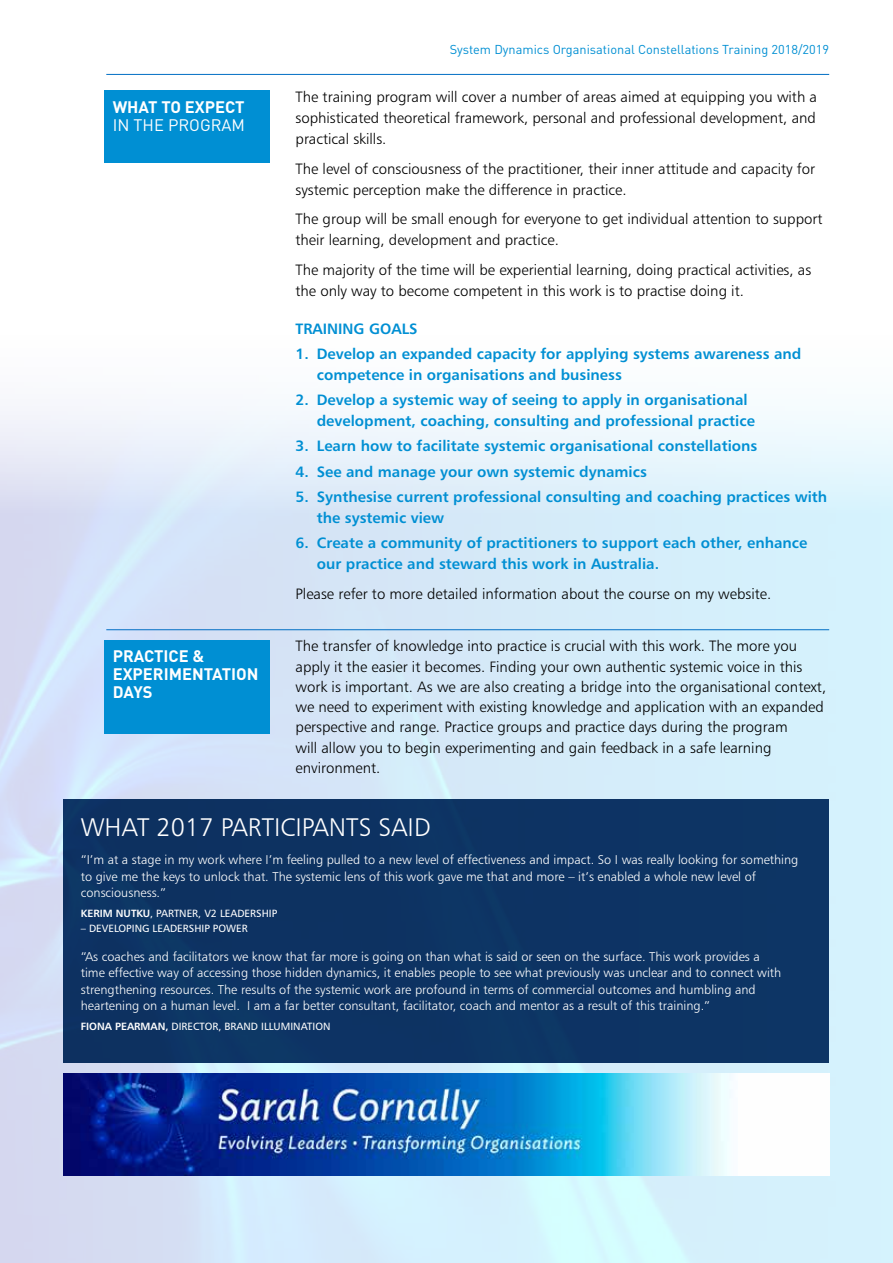
<style>
.page{position:relative;width:893px;height:1263px;background:#fff}
.page>*{position:absolute;margin:0;border:0;box-sizing:border-box;transform-origin:0 0}
.t1{font:25.5px "Humanist 777 BT Light B";color:#fff}
.t2{font:700 16.5px/18px "DIN";color:#fff}
.t3{font:16.5px "DIN";color:#fff}
.t4{font:15px/20.2px "Humanist 777 BT Light B";color:#000}
.t5{font:15px/21px "Humanist 777 BT Bold B";color:#008fd3}
.t6{font:12.75px/16.5px "Humanist 777 BT Light B";color:#fff}
.t7{font:12.75px "DIN";color:#008fd3}
.t8{font:10.5px "Humanist 777 BT Roman B";color:#fff}
.s1{font-family:"Humanist 777 BT Bold B"}
</style>
<div class="page">
<img style="left:0;top:411px;width:893px;height:852px">
<img style="left:64px;top:1074px;width:765px;height:102px">
<div style="left:104px;top:91px;width:166px;height:72px;background:#008fd3"></div>
<div style="left:104px;top:640px;width:166px;height:93px;background:#008fd3"></div>
<hr style="left:106px;top:74px;width:723px;height:1px;background:#006ec4">
<hr style="left:106px;top:629px;width:723px;height:1px;background:#006ec4">
<div style="left:64px;top:799px;width:765px;height:264px;background:#0d3364"></div>
<p class="t2" style="left:113px;top:97px;width:133px">WHAT TO EXPECT</p>
<p class="t3" style="left:113px;top:115px;width:134px">IN THE PROGRAM</p>
<p class="t2" style="left:113px;top:646px;width:147px">PRACTICE &amp;<br>EXPERIMENTATION<br>DAYS</p>
<p class="t7" style="left:450px;top:41px;width:381px">System Dynamics Organisational Constellations Training 2018/2019</p>
<p class="t4" style="left:296px;top:86px;width:523px;line-height:21px;text-align:justify">The training program will cover a number of areas aimed at equipping you with a sophisticated theoretical framework, personal and professional development, and practical skills.</p>
<p class="t4" style="left:296px;top:158px;width:521px;line-height:21px">The level of consciousness of the practitioner, their inner attitude and capacity for systemic perception make the difference in practice.</p>
<p class="t4" style="left:296px;top:208px;width:529px;line-height:21px">The group will be small enough for everyone to get individual attention to support their learning, development and practice.</p>
<p class="t4" style="left:296px;top:259px;width:517px;line-height:21px">The majority of the time will be experiential learning, doing practical activities, as the only way to become competent in this work is to practise doing it.</p>
<p class="t5" style="left:296px;top:317px;width:124px">TRAINING GOALS</p>
<p class="t5" style="left:317px;top:343px;width:486px;text-indent:-21px">1. Develop an expanded capacity for applying systems awareness and competence in organisations and business</p>
<p class="t5" style="left:317px;top:389px;width:440px;text-indent:-21px">2. Develop a systemic way of seeing to apply in organisational development, coaching, consulting and professional practice</p>
<p class="t5" style="left:296px;top:435px;width:463px">3. Learn how to facilitate systemic organisational constellations</p>
<p class="t5" style="left:296px;top:460px;width:353px">4. See and manage your own systemic dynamics</p>
<p class="t5" style="left:317px;top:486px;width:512px;text-indent:-21px">5. Synthesise current professional consulting and coaching practices with the systemic view</p>
<p class="t5" style="left:317px;top:532px;width:492px;text-indent:-21px">6. Create a community of practitioners to support each other, enhance our practice and steward this work in Australia.</p>
<p class="t4" style="left:296px;top:583px;width:477px">Please refer to more detailed information about the course on my website.</p>
<p class="t4" style="left:296px;top:636px;width:532px">The transfer of knowledge into practice is crucial with this work. The more you apply it the easier it becomes. Finding your own authentic systemic voice in this work is important. As we are also creating a bridge into the organisational context, we need to experiment with existing knowledge and application with an expanded perspective and range. Practice groups and practice days during the program<br>will allow you to begin experimenting and gain feedback in a safe learning environment.</p>
<h1 class="t1" style="left:81px;top:811px;width:351px">WHAT 2017 PARTICIPANTS SAID</h1>
<p class="t6" style="left:81px;top:851px;width:719px">“I’m at a stage in my work where I’m feeling pulled to a new level of effectiveness and impact. So I was really looking for something to give me the keys to unlock that. The systemic lens of this work gave me that and more – it’s enabled a whole new level of consciousness.”</p>
<p class="t8" style="left:81px;top:906px;width:198px"><span class="s1">KERIM NUTKU</span>, PARTNER, V2 LEADERSHIP</p>
<p class="t8" style="left:81px;top:921px;width:168px">– DEVELOPING LEADERSHIP POWER</p>
<p class="t6" style="left:81px;top:948px;width:702px">“As coaches and facilitators we know that far more is going on than what is said or seen on the surface. This work provides a time effective way of accessing those hidden dynamics, it enables people to see what previously was unclear and to connect with strengthening resources. The results of the systemic work are profound in terms of commercial outcomes and humbling and heartening on a human level. I am a far better consultant, facilitator, coach and mentor as a result of this training.”</p>
<p class="t8" style="left:81px;top:1019px;width:251px"><span class="s1">FIONA PEARMAN,</span> DIRECTOR, BRAND ILLUMINATION</p>
</div>
